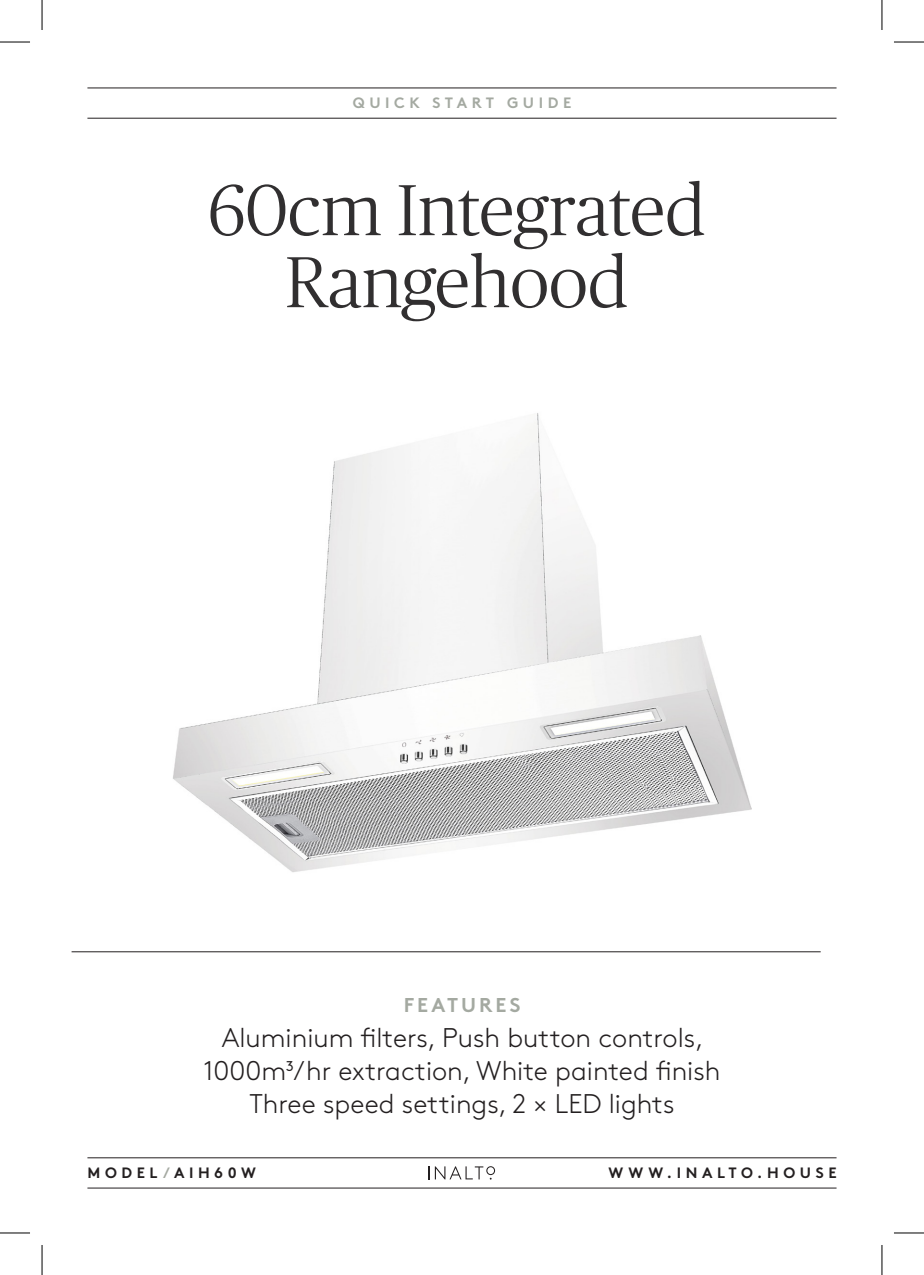
<style>
.page{position:relative;width:924px;height:1275px;background:#fff}
.page>*{position:absolute;margin:0;border:0;box-sizing:border-box;transform-origin:0 0}
.t1{font:300 72px/72px "Publico";color:#312f30;text-align:center}
.t2{font:300 27px/33px "Brown";color:#231f20;text-align:center}
.t3{font:700 20px "Brown";letter-spacing:.145em;color:#a4a9a1}
.t4{font:700 15px "Brown";letter-spacing:.305em;color:#231f20}
.t5{font:700 15px "Brown";letter-spacing:.305em;color:#a4a9a1}
.s1{color:#a4a9a1}
</style>
<div class="page">
<hr style="left:87px;top:1157px;width:749px;height:1px;background:#231f20">
<hr style="left:87px;top:1187px;width:749px;height:1px;background:#231f20">
<hr style="left:87px;top:88px;width:749px;height:1px;background:#231f20">
<hr style="left:87px;top:118px;width:749px;height:1px;background:#231f20">
<svg style="left:428px;top:1166px;width:67px;height:13px"></svg>
<hr style="left:72px;top:951px;width:748px;height:1px;background:#231f20">
<img style="left:173px;top:413px;width:578px;height:459px">
<hr style="left:0;top:42px;width:30px;height:1px;background:#000">
<hr style="left:893px;top:42px;width:30px;height:1px;background:#000">
<hr style="left:0;top:1232px;width:30px;height:1px;background:#000">
<hr style="left:893px;top:1232px;width:30px;height:1px;background:#000">
<hr style="left:42px;top:0;width:1px;height:30px;background:#000">
<hr style="left:42px;top:1245px;width:1px;height:30px;background:#000">
<hr style="left:881px;top:0;width:1px;height:30px;background:#000">
<hr style="left:881px;top:1245px;width:1px;height:30px;background:#000">
<p class="t5" style="left:352px;top:91px;width:220px">QUICK START GUIDE</p>
<p class="t1" style="left:208px;top:174px;width:498px">60cm Integrated<br>Rangehood</p>
<p class="t3" style="left:403px;top:988px;width:118px">FEATURES</p>
<p class="t2" style="left:203px;top:1018px;width:518px">Aluminium filters, Push button controls,<br>1000m3/hr extraction, White painted finish<br>Three speed settings, 2 × LED lights</p>
<p class="t4" style="left:87px;top:1160px;width:170px">MODEL<span class="s1">/</span>AIH60W</p>
<p class="t4" style="left:608px;top:1160px;width:229px">WWW.INALTO.HOUSE</p>
</div>
